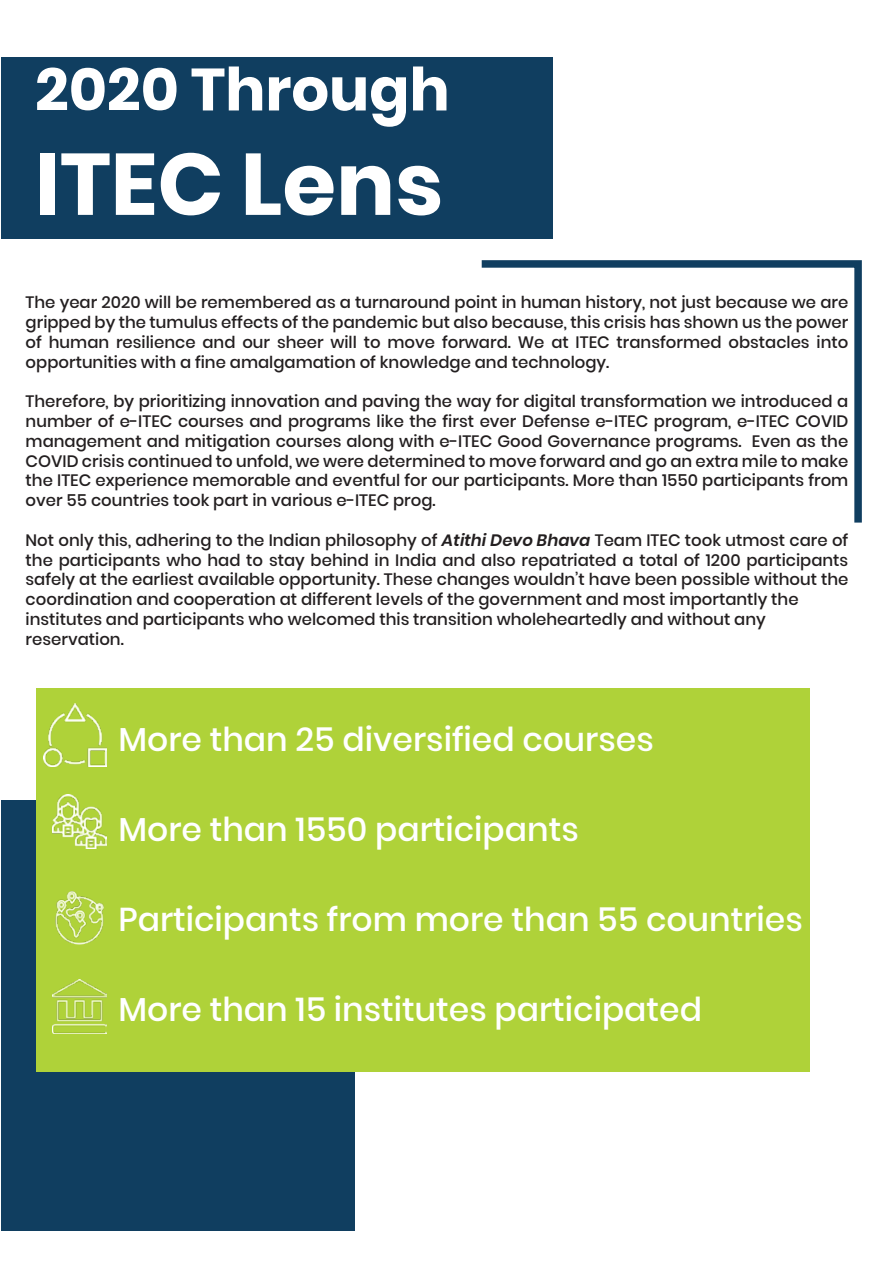
<style>
.page{position:relative;width:893px;height:1263px;background:#fff}
.page>*{position:absolute;margin:0;border:0;box-sizing:border-box;transform-origin:0 0}
.t1{font:700 87px "Poppins";color:#fff}
.t2{font:700 59.4px "Poppins";color:#fff}
.t3{font:500 33px "Poppins";color:#fff}
.t4{font:500 16.5px/19.8px "Poppins";color:#231f20;text-align:justify}
.s1{font-weight:600;font-style:italic}
</style>
<div class="page">
<div style="left:1px;top:800px;width:353px;height:430px;background:#103e60"></div>
<div style="left:2px;top:57px;width:551px;height:181px;background:#103e60"></div>
<svg style="left:481px;top:260px;width:381px;height:263px"></svg>
<div style="left:36px;top:688px;width:774px;height:383px;background:#afd239"></div>
<img style="left:44px;top:703px;width:63px;height:63px">
<img style="left:55px;top:891px;width:49px;height:54px">
<img style="left:53px;top:979px;width:54px;height:54px">
<img style="left:53px;top:795px;width:54px;height:54px">
<h2 class="t2" style="left:35px;top:55px;width:416px">2020 Through</h2>
<h1 class="t1" style="left:35px;top:134px;width:410px">ITEC Lens</h1>
<p class="t4" style="left:26px;top:293px;width:824px">The year 2020 will be remembered as a turnaround point in human history, not just because we are gripped by the tumulus effects of the pandemic but also because, this crisis has shown us the power of human resilience and our sheer will to move forward. We at ITEC transformed obstacles into opportunities with a fine amalgamation of knowledge and technology.</p>
<p class="t4" style="left:26px;top:392px;width:824px">Therefore, by prioritizing innovation and paving the way for digital transformation we introduced a number of e-ITEC courses and programs like the first ever Defense e-ITEC program, e-ITEC COVID management and mitigation courses along with e-ITEC Good Governance programs. Even as the COVID crisis continued to unfold, we were determined to move forward and go an extra mile to make the ITEC experience memorable and eventful for our participants. More than 1550 participants from over 55 countries took part in various e-ITEC prog.</p>
<p class="t4" style="left:26px;top:530px;width:824px;text-align:left">Not only this, adhering to the Indian philosophy of <span class="s1">Atithi Devo Bhava</span> Team ITEC took utmost care of the participants who had to stay behind in India and also repatriated a total of 1200 participants safely at the earliest available opportunity. These changes wouldn’t have been possible without the coordination and cooperation at different levels of the government and most importantly the institutes and participants who welcomed this transition wholeheartedly and without any reservation.</p>
<h3 class="t3" style="left:118px;top:720px;width:537px">More than 25 diversified courses</h3>
<h3 class="t3" style="left:118px;top:810px;width:462px">More than 1550 participants</h3>
<h3 class="t3" style="left:118px;top:900px;width:686px">Participants from more than 55 countries</h3>
<h3 class="t3" style="left:118px;top:990px;width:585px">More than 15 institutes participated</h3>
</div>
